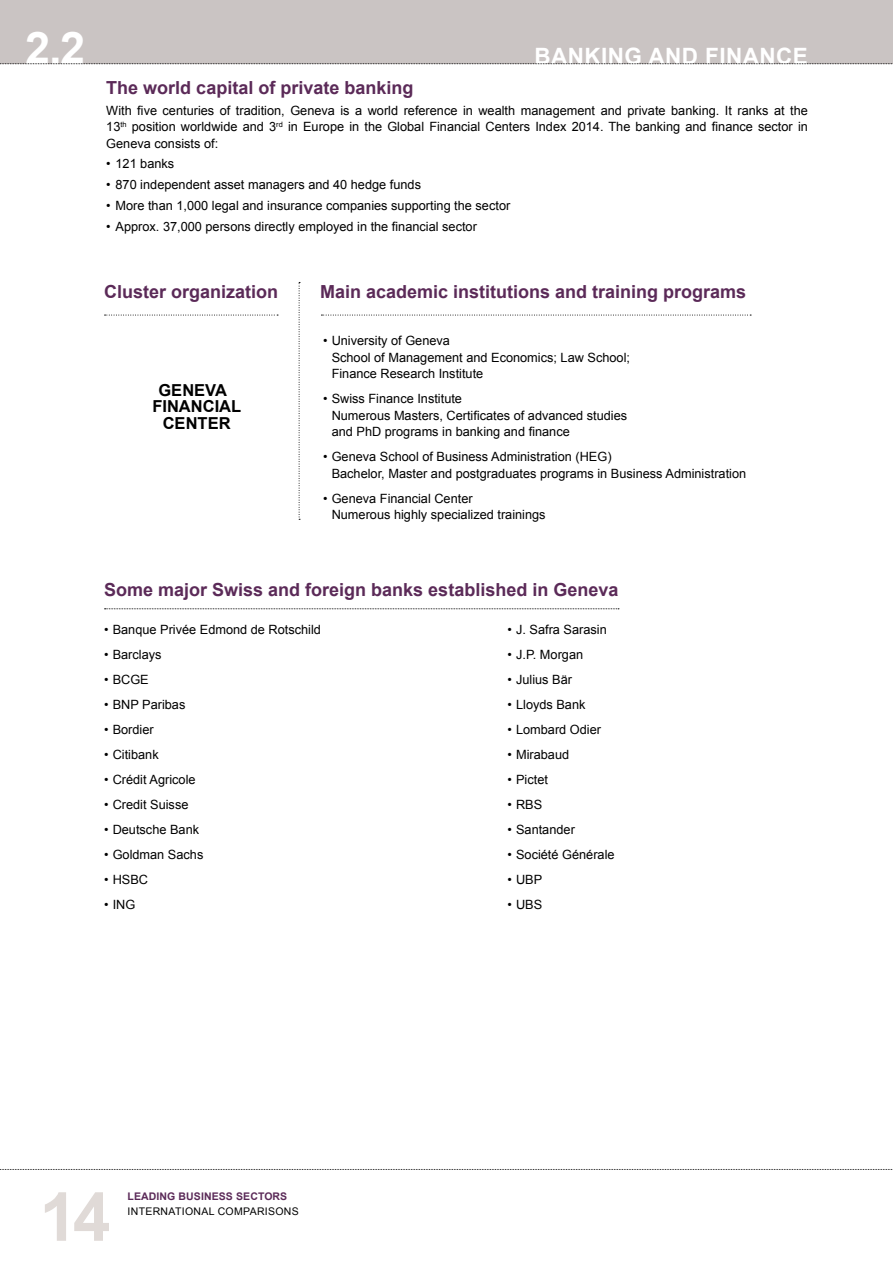
<style>
.page{position:relative;width:893px;height:1263px;background:#fff}
.page>*{position:absolute;margin:0;border:0;box-sizing:border-box;transform-origin:0 0}
.t1{font:700 67.5px "Arial";color:#e0dad7}
.t2{font:700 45px "Arial";color:#fff}
.t3{font:700 22.5px "Arial";letter-spacing:.02em;color:#fff}
.t4{font:700 18px "Arial";color:#5b2a58}
.t5{font:700 16.5px/16.5px "Arial";color:#000;text-align:center}
.t6{font:12.75px/16.5px "Arial";color:#000}
.t7{font:10.5px "Arial";letter-spacing:.03em;color:#000}
.t8{font:700 10.5px "Arial";letter-spacing:.01em;color:#5b2a58}
</style>
<div class="page">
<div style="left:0;top:0;width:893px;height:64px;background:#cac4c3"></div>
<svg style="left:105px;top:315px;width:173px;height:1px"></svg>
<svg style="left:321px;top:315px;width:430px;height:1px"></svg>
<svg style="left:0;top:63px;width:893px;height:1px"></svg>
<svg style="left:0;top:1169px;width:893px;height:1px"></svg>
<svg style="left:105px;top:608px;width:514px;height:1px"></svg>
<svg style="left:299px;top:282px;width:1px;height:238px"></svg>
<h2 class="t2" style="left:25px;top:18px;width:61px">2.2</h2>
<h3 class="t3" style="left:534px;top:41px;width:275px">BANKING AND FINANCE</h3>
<h3 class="t4" style="left:106px;top:76px;width:309px">The world capital of private banking</h3>
<p class="t6" style="left:106px;top:102px;width:703px;text-align:justify">With five centuries of tradition, Geneva is a world reference in wealth management and private banking. It ranks at the 13<sup>th</sup> position worldwide and 3<sup>rd</sup> in Europe in the Global Financial Centers Index 2014. The banking and finance sector in Geneva consists of:</p>
<p class="t6" style="left:106px;top:156px;width:70px">• 121 banks</p>
<p class="t6" style="left:106px;top:177px;width:316px">• 870 independent asset managers and 40 hedge funds</p>
<p class="t6" style="left:106px;top:197px;width:405px">• More than 1,000 legal and insurance companies supporting the sector</p>
<p class="t6" style="left:106px;top:218px;width:372px">• Approx. 37,000 persons directly employed in the financial sector</p>
<h3 class="t4" style="left:104px;top:280px;width:176px">Cluster organization</h3>
<h3 class="t4" style="left:320px;top:280px;width:428px">Main academic institutions and training programs</h3>
<p class="t5" style="left:152px;top:382px;width:90px">GENEVA<br>FINANCIAL<br>CENTER</p>
<p class="t6" style="left:332px;top:333px;width:300px;text-indent:-9px">• University of Geneva<br>School of Management and Economics; Law School;<br>Finance Research Institute</p>
<p class="t6" style="left:332px;top:391px;width:297px;text-indent:-9px">• Swiss Finance Institute<br>Numerous Masters, Certificates of advanced studies and PhD programs in banking and finance</p>
<p class="t6" style="left:332px;top:449px;width:416px;text-indent:-9px">• Geneva School of Business Administration (HEG)<br>Bachelor, Master and postgraduates programs in Business Administration</p>
<p class="t6" style="left:332px;top:490px;width:215px;text-indent:-9px">• Geneva Financial Center<br>Numerous highly specialized trainings</p>
<h3 class="t4" style="left:104px;top:577px;width:516px">Some major Swiss and foreign banks established in Geneva</h3>
<p class="t6" style="left:104px;top:622px;width:218px">• Banque Privée Edmond de Rotschild</p>
<p class="t6" style="left:104px;top:647px;width:59px">• Barclays</p>
<p class="t6" style="left:104px;top:672px;width:46px">• BCGE</p>
<p class="t6" style="left:104px;top:697px;width:83px">• BNP Paribas</p>
<p class="t6" style="left:104px;top:722px;width:51px">• Bordier</p>
<p class="t6" style="left:104px;top:747px;width:56px">• Citibank</p>
<p class="t6" style="left:104px;top:772px;width:93px">• Crédit Agricole</p>
<p class="t6" style="left:104px;top:797px;width:86px">• Credit Suisse</p>
<p class="t6" style="left:104px;top:822px;width:96px">• Deutsche Bank</p>
<p class="t6" style="left:104px;top:847px;width:101px">• Goldman Sachs</p>
<p class="t6" style="left:104px;top:872px;width:45px">• HSBC</p>
<p class="t6" style="left:104px;top:897px;width:33px">• ING</p>
<p class="t6" style="left:508px;top:622px;width:101px">• J. Safra Sarasin</p>
<p class="t6" style="left:508px;top:647px;width:77px">• J.P. Morgan</p>
<p class="t6" style="left:508px;top:672px;width:66px">• Julius Bär</p>
<p class="t6" style="left:508px;top:697px;width:79px">• Lloyds Bank</p>
<p class="t6" style="left:508px;top:722px;width:95px">• Lombard Odier</p>
<p class="t6" style="left:508px;top:747px;width:63px">• Mirabaud</p>
<p class="t6" style="left:508px;top:772px;width:42px">• Pictet</p>
<p class="t6" style="left:508px;top:797px;width:36px">• RBS</p>
<p class="t6" style="left:508px;top:822px;width:69px">• Santander</p>
<p class="t6" style="left:508px;top:847px;width:109px">• Société Générale</p>
<p class="t6" style="left:508px;top:872px;width:36px">• UBP</p>
<p class="t6" style="left:508px;top:897px;width:36px">• UBS</p>
<h1 class="t1" style="left:40px;top:1172px;width:73px">14</h1>
<p class="t8" style="left:128px;top:1189px;width:161px">LEADING BUSINESS SECTORS</p>
<p class="t7" style="left:128px;top:1204px;width:173px">INTERNATIONAL COMPARISONS</p>
</div>
